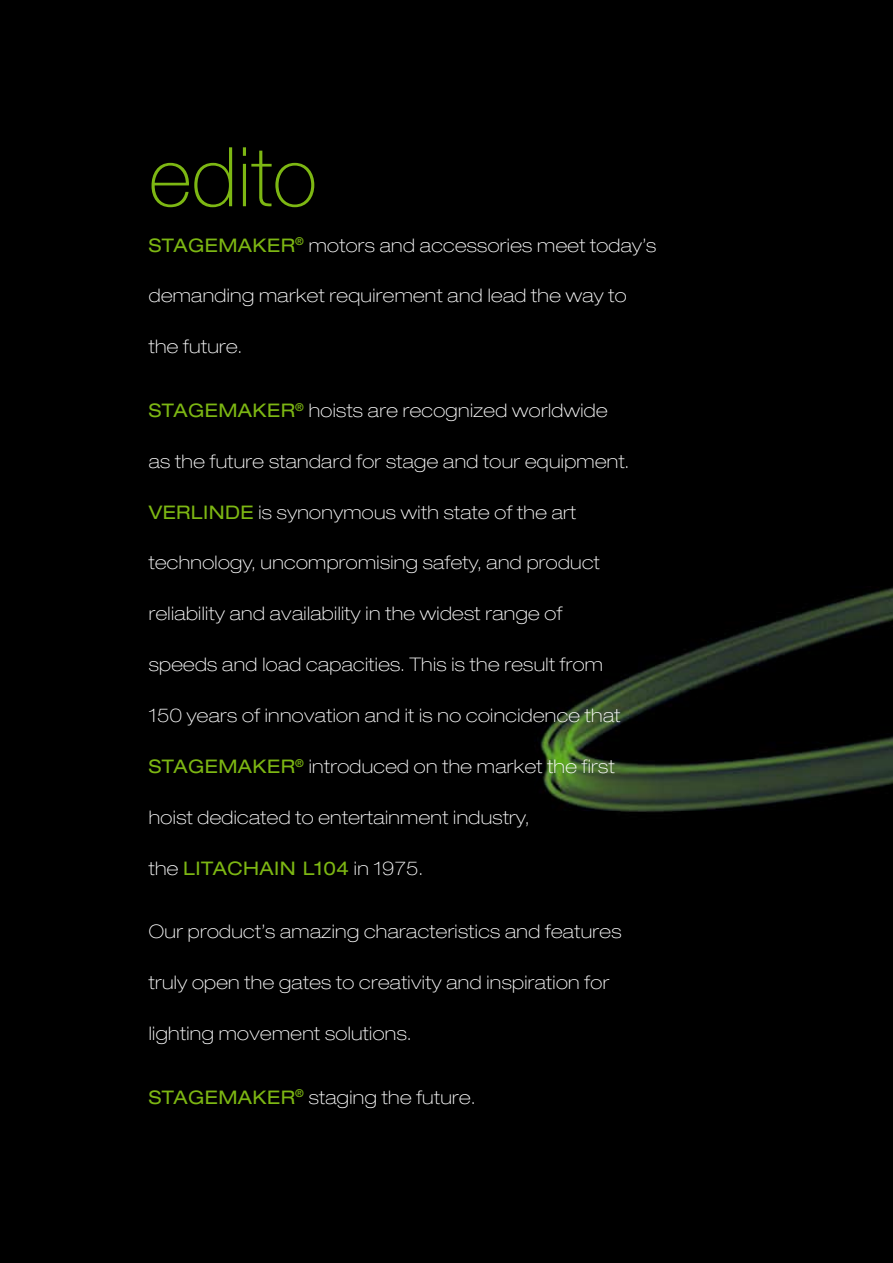
<style>
.page{position:relative;width:893px;height:1263px;background:#000}
.page>*{position:absolute;margin:0;border:0;box-sizing:border-box;transform-origin:0 0}
.t1{font:100 82.5px "Helvetica Neue";color:#7db713}
.t2{font:100 expanded 18.75px "Helvetica Neue";letter-spacing:.02em;color:#fff}
.t3{font:expanded 18.75px "Helvetica Neue";letter-spacing:.02em;color:#7db713}
.s1{font-weight:400;color:#7db713}
.s2{font-weight:100;color:#fff}
</style>
<div class="page">
<h1 class="t1" style="left:149px;top:131px;width:170px">edito</h1>
<p class="t2" style="left:149px;top:234px;width:509px"><span class="s1">STAGEMAKER</span><sup>®</sup> motors and accessories meet today’s</p>
<p class="t2" style="left:149px;top:285px;width:479px">demanding market requirement and lead the way to</p>
<p class="t2" style="left:149px;top:335px;width:95px">the future.</p>
<p class="t2" style="left:149px;top:399px;width:460px"><span class="s1">STAGEMAKER</span><sup>®</sup> hoists are recognized worldwide</p>
<p class="t2" style="left:149px;top:450px;width:482px">as the future standard for stage and tour equipment.</p>
<p class="t2" style="left:149px;top:501px;width:429px"><span class="s1">VERLINDE</span> is synonymous with state of the art</p>
<p class="t2" style="left:149px;top:552px;width:452px">technology, uncompromising safety, and product</p>
<p class="t2" style="left:149px;top:602px;width:415px">reliability and availability in the widest range of</p>
<p class="t2" style="left:149px;top:653px;width:456px">speeds and load capacities. This is the result from</p>
<p class="t2" style="left:149px;top:704px;width:473px">150 years of innovation and it is no coincidence that</p>
<p class="t2" style="left:149px;top:755px;width:467px"><span class="s1">STAGEMAKER</span><sup>®</sup> introduced on the market the first</p>
<p class="t2" style="left:149px;top:806px;width:382px">hoist dedicated to entertainment industry,</p>
<p class="t3" style="left:149px;top:856px;width:276px"><span class="s2">the</span> LITACHAIN L104 <span class="s2">in 1975.</span></p>
<p class="t2" style="left:149px;top:920px;width:474px">Our product’s amazing characteristics and features</p>
<p class="t2" style="left:149px;top:971px;width:462px">truly open the gates to creativity and inspiration for</p>
<p class="t2" style="left:149px;top:1022px;width:264px">lighting movement solutions.</p>
<p class="t2" style="left:149px;top:1086px;width:328px"><span class="s1">STAGEMAKER</span><sup>®</sup> staging the future.</p>
</div>
